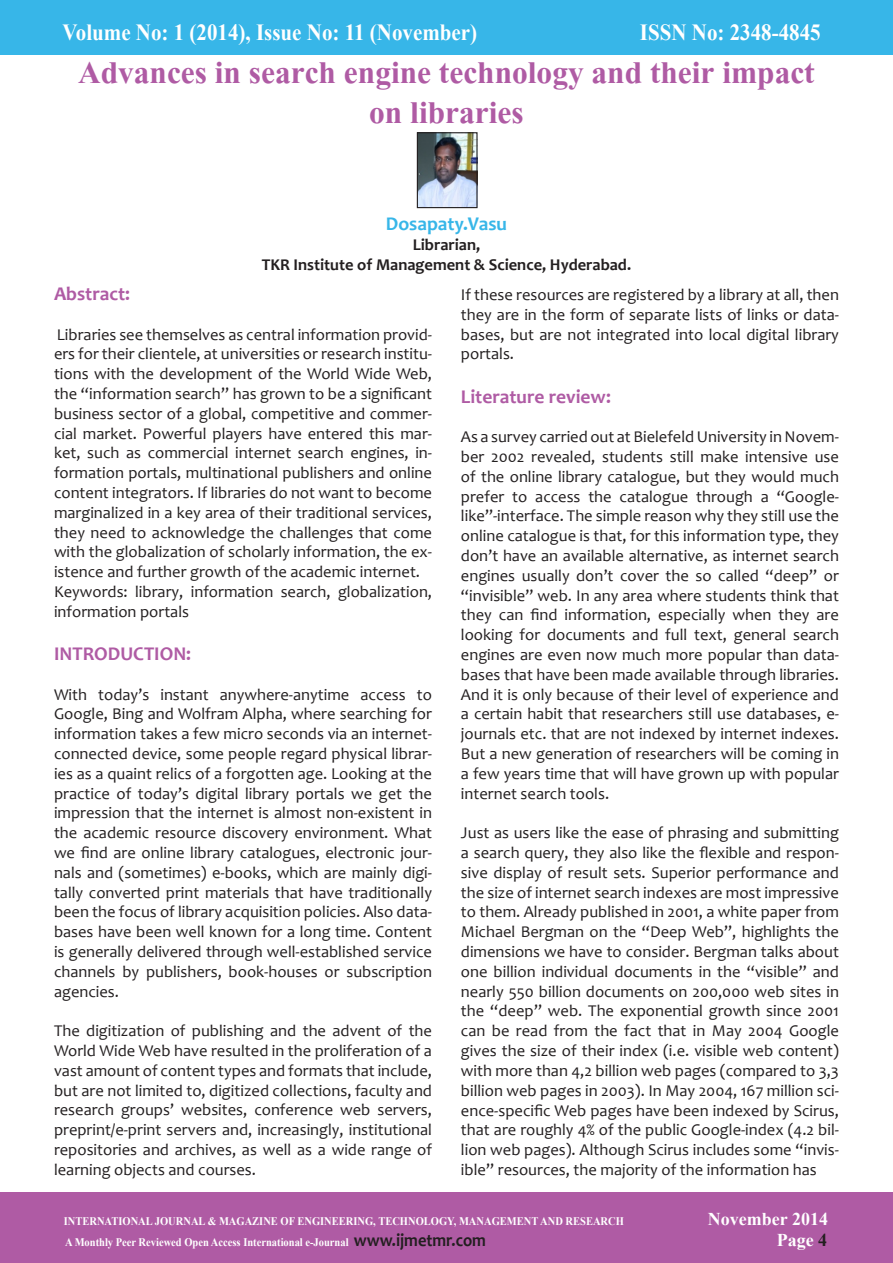
<style>
.page{position:relative;width:893px;height:1263px;background:#fff}
.page>*{position:absolute;margin:0;border:0;box-sizing:border-box;transform-origin:0 0}
.t1{font:700 39px "Aparajita";color:#af5ba4}
.t2{font:700 23.1px "Times New Roman";color:#fff;scale:.91 1}
.t3{font:700 19.5px "Candara";color:#af5ba4}
.t4{font:700 19.5px "Candara";color:#37b6e8}
.t5{font:700 18.15px "Arial";letter-spacing:.11em;color:#fff;scale:.81 1}
.t6{font:700 18px "Times New Roman";color:#fff}
.t7{font:16.5px/19.8px "Candara";color:#231f20;text-align:justify}
.t8{font:700 16.5px "Candara";color:#231f20}
.t9{font:700 16.5px "Arial";color:#fff}
.t10{font:700 11.55px "Times New Roman";color:#fff;scale:.91 1}
.s1{font-weight:400;font-size:18px}
.s2{font-size:16.5px}
.s3{color:#231f20}
.s4{font-family:"Candara";font-size:18.15px;color:#231f20}
</style>
<div class="page">
<img style="left:419px;top:134px;width:57px;height:72px">
<div style="left:417px;top:132px;width:61px;height:76px;border:1px solid #231f20"></div>
<div style="left:0;top:0;width:893px;height:54px;background:#37b6e8"></div>
<div style="left:0;top:1193px;width:893px;height:70px;background:#af5ba4"></div>
<p class="t2" style="left:63px;top:16px;width:457px">Volume No: 1 (2014), Issue No: 11 (November)</p>
<p class="t2" style="left:640px;top:16px;width:200px">ISSN No: 2348-4845</p>
<p class="t2" style="left:68px;top:16px;width:458px">Volume No: 3 (2014), Issue No: 12 (November)</p>
<p class="t2" style="left:752px;top:16px;width:78px">20 3706</p>
<p class="t1" style="left:78px;top:54px;width:738px">Advances in search engine technology and their impact</p>
<p class="t1" style="left:369px;top:95px;width:156px">on libraries</p>
<p class="t4" style="left:386px;top:212px;width:123px">Dosapaty.Vasu</p>
<p class="t8" style="left:413px;top:234px;width:69px">Librarian,</p>
<p class="t8" style="left:262px;top:254px;width:371px">TKR Institute of Management &amp; Science, Hyderabad.</p>
<p class="t7" style="left:461px;top:285px;width:380px">If these resources are registered by a library at all, then they are in the form of separate lists of links or data&shy;bases, but are not integrated into local digital library portals.</p>
<p class="t3" style="left:461px;top:384px;width:151px">Literature review:</p>
<p class="t7" style="left:461px;top:427px;width:380px">As a survey carried out at Bielefeld University in Novem&shy;ber 2002 revealed, students still make intensive use of the online library catalogue, but they would much prefer to access the catalogue through a “Google&shy;like”-interface. The simple reason why they still use the online catalogue is that, for this information type, they don’t have an available alternative, as internet search engines usually don’t cover the so called “deep” or “invisible” web. In any area where students think that they can find information, especially when they are looking for documents and full text, general search engines are even now much more popular than data&shy;bases that have been made available through libraries.<br>And it is only because of their level of experience and a certain habit that researchers still use databases, e&shy;journals etc. that are not indexed by internet indexes.<br>But a new generation of researchers will be coming in a few years time that will have grown up with popular internet search tools.</p>
<p class="t7" style="left:461px;top:823px;width:380px">Just as users like the ease of phrasing and submitting a search query, they also like the flexible and respon&shy;sive display of result sets. Superior performance and the size of internet search indexes are most impressive to them. Already published in 2001, a white paper from Michael Bergman on the “Deep Web”, highlights the dimensions we have to consider. Bergman talks about one billion individual documents in the “visible” and nearly 550 billion documents on 200,000 web sites in the “deep” web. The exponential growth since 2001 can be read from the fact that in May 2004 Google gives the size of their index (i.e. visible web content) with more than 4,2 billion web pages (compared to 3,3 billion web pages in 2003). In May 2004, 167 million sci&shy;ence-specific Web pages have been indexed by Scirus, that are roughly 4% of the public Google-index (4.2 bil&shy;lion web pages). Although Scirus includes some “invis&shy;ible” resources, the majority of the information has</p>
<p class="t5" style="left:80px;top:1211px;width:311px">YUVA ENGINEERS <span class="s1">|</span> <span class="s2">NOVEMBER</span></p>
<p class="t9" style="left:352px;top:1213px;width:38px">2014</p>
<p class="t9" style="left:765px;top:1213px;width:54px">PAGE <span class="s3">7</span></p>
<p class="t3" style="left:54px;top:281px;width:78px">Abstract:</p>
<p class="t7" style="left:54px;top:324px;width:380px">Libraries see themselves as central information provid&shy;ers for their clientele, at universities or research institu&shy;tions with the development of the World Wide Web, the “information search” has grown to be a significant business sector of a global, competitive and commer&shy;cial market. Powerful players have entered this mar&shy;ket, such as commercial internet search engines, in&shy;formation portals, multinational publishers and online content integrators. If libraries do not want to become marginalized in a key area of their traditional services, they need to acknowledge the challenges that come with the globalization of scholarly information, the ex&shy;istence and further growth of the academic internet.</p>
<p class="t7" style="left:54px;top:581px;width:380px">Keywords: library, information search, globalization, information portals</p>
<p class="t3" style="left:54px;top:641px;width:139px">INTRODUCTION:</p>
<p class="t7" style="left:54px;top:684px;width:380px">With today’s instant anywhere-anytime access to Google, Bing and Wolfram Alpha, where searching for information takes a few micro seconds via an internet&shy;connected device, some people regard physical librar&shy;ies as a quaint relics of a forgotten age. Looking at the practice of today’s digital library portals we get the impression that the internet is almost non-existent in the academic resource discovery environment. What we find are online library catalogues, electronic jour&shy;nals and (sometimes) e-books, which are mainly digi&shy;tally converted print materials that have traditionally been the focus of library acquisition policies. Also data&shy;bases have been well known for a long time. Content is generally delivered through well-established service channels by publishers, book-houses or subscription agencies.</p>
<p class="t7" style="left:54px;top:1021px;width:380px">The digitization of publishing and the advent of the World Wide Web have resulted in the proliferation of a vast amount of content types and formats that include, but are not limited to, digitized collections, faculty and research groups’ websites, conference web servers, preprint/e-print servers and, increasingly, institutional repositories and archives, as well as a wide range of learning objects and courses.</p>
<p class="t10" style="left:64px;top:1213px;width:617px">INTERNATIONAL JOURNAL &amp; MAGAZINE OF ENGINEERING, TECHNOLOGY, MANAGEMENT AND RESEARCH</p>
<p class="t6" style="left:708px;top:1206px;width:122px">November 2014</p>
<p class="t10" style="left:65px;top:1234px;width:464px">A Monthly Peer Reviewed Open Access International e-Journal <span class="s4">www.ijmetmr.com</span></p>
<p class="t6" style="left:777px;top:1228px;width:52px">Page <span class="s3">4</span></p>
</div>
